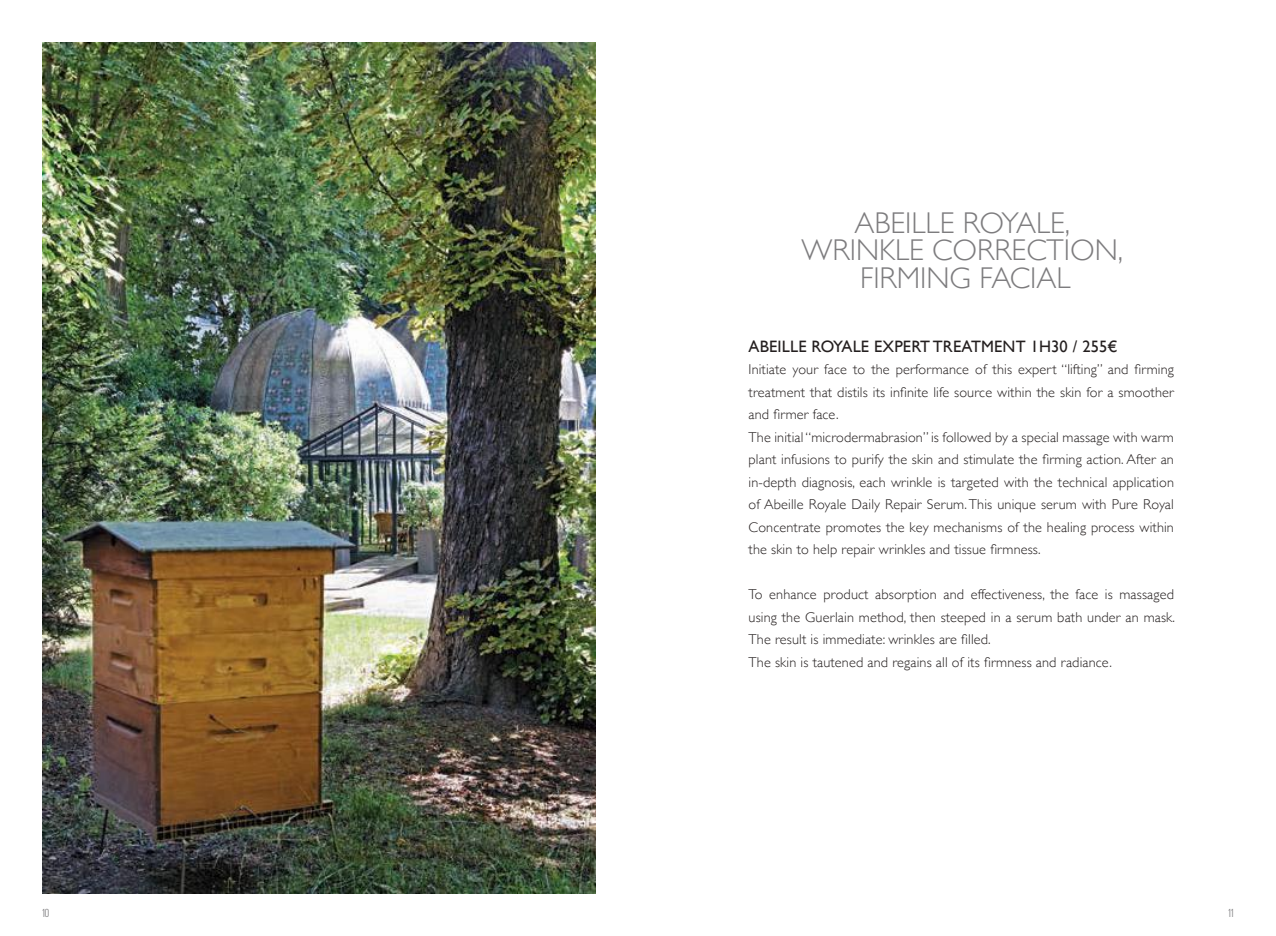
<style>
.page{position:relative;width:1276px;height:936px;background:#fff}
.page>*{position:absolute;margin:0;border:0;box-sizing:border-box;transform-origin:0 0}
.t1{font:300 30px/27px "Gill Sans";color:#7d7c7e;text-align:center}
.t2{font:16.5px "Gill Sans";letter-spacing:.01em;color:#241f1f}
.t3{font:300 14.25px/22.5px "Gill Sans";letter-spacing:.01em;color:#241f1f}
.t4{font:12px "Giorgio Sans";color:#7d7c7e}
</style>
<div class="page">
<img style="left:43px;top:43px;width:552px;height:850px">
<h1 class="t1" style="left:801px;top:209px;width:323px">ABEILLE ROYALE,<br>WRINKLE CORRECTION,<br>FIRMING FACIAL</h1>
<p class="t2" style="left:748px;top:336px;width:370px">ABEILLE ROYALE EXPERT TREATMENT 1H30 / 255€</p>
<p class="t3" style="left:748px;top:357px;width:427px">Initiate your face to the performance of this expert “lifting” and firming treatment that distils its infinite life source within the skin for a smoother and firmer face.<br>The initial “microdermabrasion” is followed by a special massage with warm plant infusions to purify the skin and stimulate the firming action. After an in-depth diagnosis, each wrinkle is targeted with the technical application of Abeille Royale Daily Repair Serum. This unique serum with Pure Royal Concentrate promotes the key mechanisms of the healing process within the skin to help repair wrinkles and tissue firmness.</p>
<p class="t3" style="left:748px;top:582px;width:428px">To enhance product absorption and effectiveness, the face is massaged using the Guerlain method, then steeped in a serum bath under an mask.<br>The result is immediate: wrinkles are filled.<br>The skin is tautened and regains all of its firmness and radiance.</p>
<p class="t4" style="left:43px;top:906px;width:8px">10</p>
<p class="t4" style="left:1228px;top:906px;width:6px">11</p>
</div>
